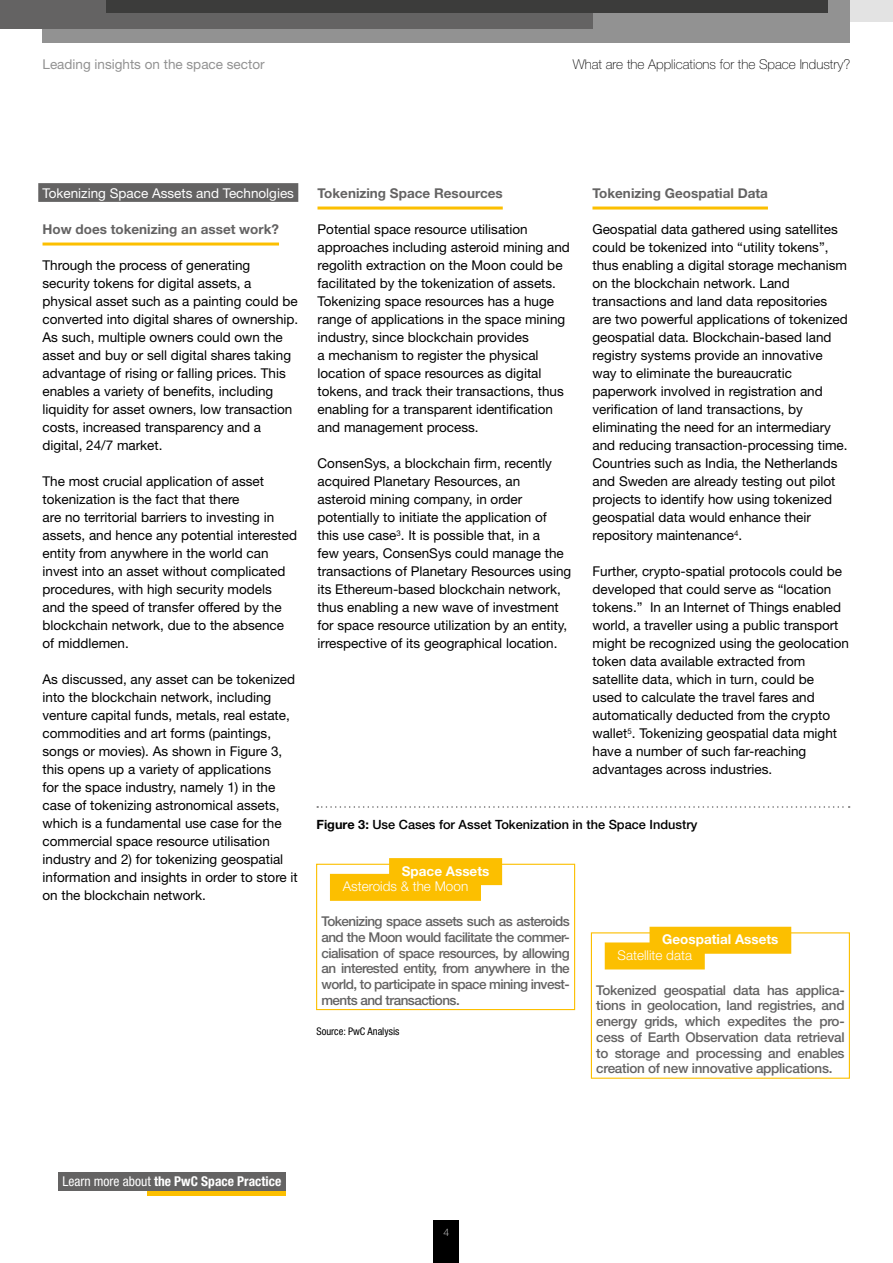
<style>
.page{position:relative;width:893px;height:1263px;background:#fff}
.page>*{position:absolute;margin:0;border:0;box-sizing:border-box;transform-origin:0 0}
.t1{font:13.5px/18px "Helvetica Neue LT Std";color:#000}
.t2{font:500 13.5px/15.8px "Helvetica Neue LT Std";letter-spacing:-.04em;color:#646363;text-align:justify}
.t3{font:700 13.5px "Helvetica Neue LT Std";color:#646363}
.t4{font:100 13.5px "Helvetica Neue LT Std";color:#000}
.t5{font:13.5px "Helvetica Neue LT Std";color:#fff}
.t6{font:700 condensed 13.5px "Helvetica Neue LT Std";color:#fff}
.t7{font:13.5px "Helvetica Neue LT Std";color:#929292}
.t8{font:300 13.5px "Helvetica Neue LT Std";color:#fff}
.t9{font:700 13.5px "Helvetica Neue LT Std";color:#fff}
.t10{font:500 12.75px "Helvetica Neue LT Std";color:#000}
.t11{font:condensed 10.5px "Helvetica Neue LT Std";color:#000}
.t12{font:100 10.5px "Helvetica Neue LT Std";color:#fff}
.s1{font-weight:700}
.s2{font-weight:400}
</style>
<div class="page">
<div style="left:434px;top:1220px;width:25px;height:43px;background:#000"></div>
<div style="left:611px;top:0;width:282px;height:21px;background:#e3e3e3"></div>
<div style="left:43px;top:0;width:807px;height:43px;background:#929292"></div>
<div style="left:0;top:0;width:592px;height:28px;background:#646363"></div>
<div style="left:106px;top:0;width:722px;height:13px;background:#3c3c3b"></div>
<div style="left:38px;top:183px;width:260px;height:19px;background:#646363"></div>
<hr style="left:43px;top:243px;width:236px;height:3px;background:#fcbf00">
<hr style="left:317px;top:207px;width:186px;height:3px;background:#fcbf00">
<hr style="left:592px;top:207px;width:176px;height:3px;background:#fcbf00">
<svg style="left:317px;top:806px;width:533px;height:2px"></svg>
<div style="left:389px;top:858px;width:113px;height:27px;background:#fcbf00"></div>
<div style="left:330px;top:874px;width:151px;height:27px;background:#fcbf00"></div>
<div style="left:316px;top:864px;width:259px;height:146px;border:1px solid #fcbf00"></div>
<div style="left:649px;top:927px;width:142px;height:27px;background:#fcbf00"></div>
<div style="left:605px;top:942px;width:100px;height:27px;background:#fcbf00"></div>
<div style="left:591px;top:932px;width:259px;height:147px;border:1px solid #fcbf00"></div>
<div style="left:147px;top:1177px;width:139px;height:19px;background:linear-gradient(to right,#fcbf00,#fcbf00)"></div>
<div style="left:58px;top:1172px;width:228px;height:18px;background:#646363"></div>
<p class="t7" style="left:43px;top:56px;width:224px">Leading insights on the space sector</p>
<p class="t4" style="left:573px;top:57px;width:279px">What are the Applications for the Space Industry?</p>
<p class="t5" style="left:43px;top:185px;width:253px">Tokenizing Space Assets and Technolgies</p>
<p class="t3" style="left:43px;top:221px;width:238px">How does tokenizing an asset work?</p>
<p class="t1" style="left:43px;top:256px;width:257px">Through the process of generating security tokens for digital assets, a physical asset such as a painting could be converted into digital shares of ownership.<br>As such, multiple owners could own the asset and buy or sell digital shares taking advantage of rising or falling prices. This enables a variety of benefits, including liquidity for asset owners, low transaction costs, increased transparency and a digital, 24/7 market.</p>
<p class="t1" style="left:43px;top:472px;width:256px">The most crucial application of asset tokenization is the fact that there<br>are no territorial barriers to investing in assets, and hence any potential interested entity from anywhere in the world can invest into an asset without complicated procedures, with high security models and the speed of transfer offered by the blockchain network, due to the absence of middlemen.</p>
<p class="t1" style="left:43px;top:670px;width:257px">As discussed, any asset can be tokenized into the blockchain network, including venture capital funds, metals, real estate, commodities and art forms (paintings, songs or movies). As shown in Figure 3, this opens up a variety of applications<br>for the space industry, namely 1) in the case of tokenizing astronomical assets, which is a fundamental use case for the commercial space resource utilisation industry and 2) for tokenizing geospatial information and insights in order to store it on the blockchain network.</p>
<p class="t3" style="left:317px;top:185px;width:187px">Tokenizing Space Resources</p>
<p class="t1" style="left:317px;top:220px;width:254px">Potential space resource utilisation approaches including asteroid mining and regolith extraction on the Moon could be facilitated by the tokenization of assets.<br>Tokenizing space resources has a huge range of applications in the space mining industry, since blockchain provides<br>a mechanism to register the physical location of space resources as digital tokens, and track their transactions, thus enabling for a transparent identification and management process.</p>
<p class="t1" style="left:317px;top:454px;width:255px">ConsenSys, a blockchain firm, recently acquired Planetary Resources, an asteroid mining company, in order potentially to initiate the application of this use case<sup>3</sup>. It is possible that, in a<br>few years, ConsenSys could manage the transactions of Planetary Resources using its Ethereum-based blockchain network, thus enabling a new wave of investment for space resource utilization by an entity, irrespective of its geographical location.</p>
<p class="t3" style="left:592px;top:185px;width:177px">Tokenizing Geospatial Data</p>
<p class="t1" style="left:592px;top:220px;width:257px">Geospatial data gathered using satellites could be tokenized into “utility tokens”, thus enabling a digital storage mechanism on the blockchain network. Land transactions and land data repositories are two powerful applications of tokenized geospatial data. Blockchain-based land registry systems provide an innovative way to eliminate the bureaucratic paperwork involved in registration and verification of land transactions, by eliminating the need for an intermediary and reducing transaction-processing time.<br>Countries such as India, the Netherlands and Sweden are already testing out pilot projects to identify how using tokenized geospatial data would enhance their repository maintenance<sup>4</sup>.</p>
<p class="t1" style="left:592px;top:562px;width:258px">Further, crypto-spatial protocols could be developed that could serve as “location tokens.” In an Internet of Things enabled world, a traveller using a public transport might be recognized using the geolocation token data available extracted from satellite data, which in turn, could be<br>used to calculate the travel fares and automatically deducted from the crypto wallet<sup>5</sup>. Tokenizing geospatial data might have a number of such far-reaching advantages across industries.</p>
<p class="t10" style="left:316px;top:817px;width:382px"><span class="s1">Figure 3:</span> Use Cases for Asset Tokenization in the Space Industry</p>
<p class="t9" style="left:402px;top:862px;width:89px">Space Assets</p>
<p class="t8" style="left:343px;top:878px;width:127px">Asteroids &amp; the Moon</p>
<p class="t2" style="left:321px;top:913px;width:250px">Tokenizing space assets such as asteroids and the Moon would facilitate the commer&shy;cialisation of space resources, by allowing an interested entity, from anywhere in the world, to participate in space mining invest&shy;ments and transactions.</p>
<p class="t9" style="left:662px;top:931px;width:118px">Geospatial Assets</p>
<p class="t8" style="left:617px;top:947px;width:76px">Satellite data</p>
<p class="t2" style="left:596px;top:982px;width:250px">Tokenized geospatial data has applica&shy;tions in geolocation, land registries, and energy grids, which expedites the pro&shy;cess of Earth Observation data retrieval to storage and processing and enables creation of new innovative applications.</p>
<p class="t11" style="left:316px;top:1025px;width:84px">Source: PwC Analysis</p>
<p class="t6" style="left:62px;top:1173px;width:220px"><span class="s2">Learn more about</span> the PwC Space Practice</p>
<p class="t12" style="left:444px;top:1227px;width:7px">4</p>
</div>
